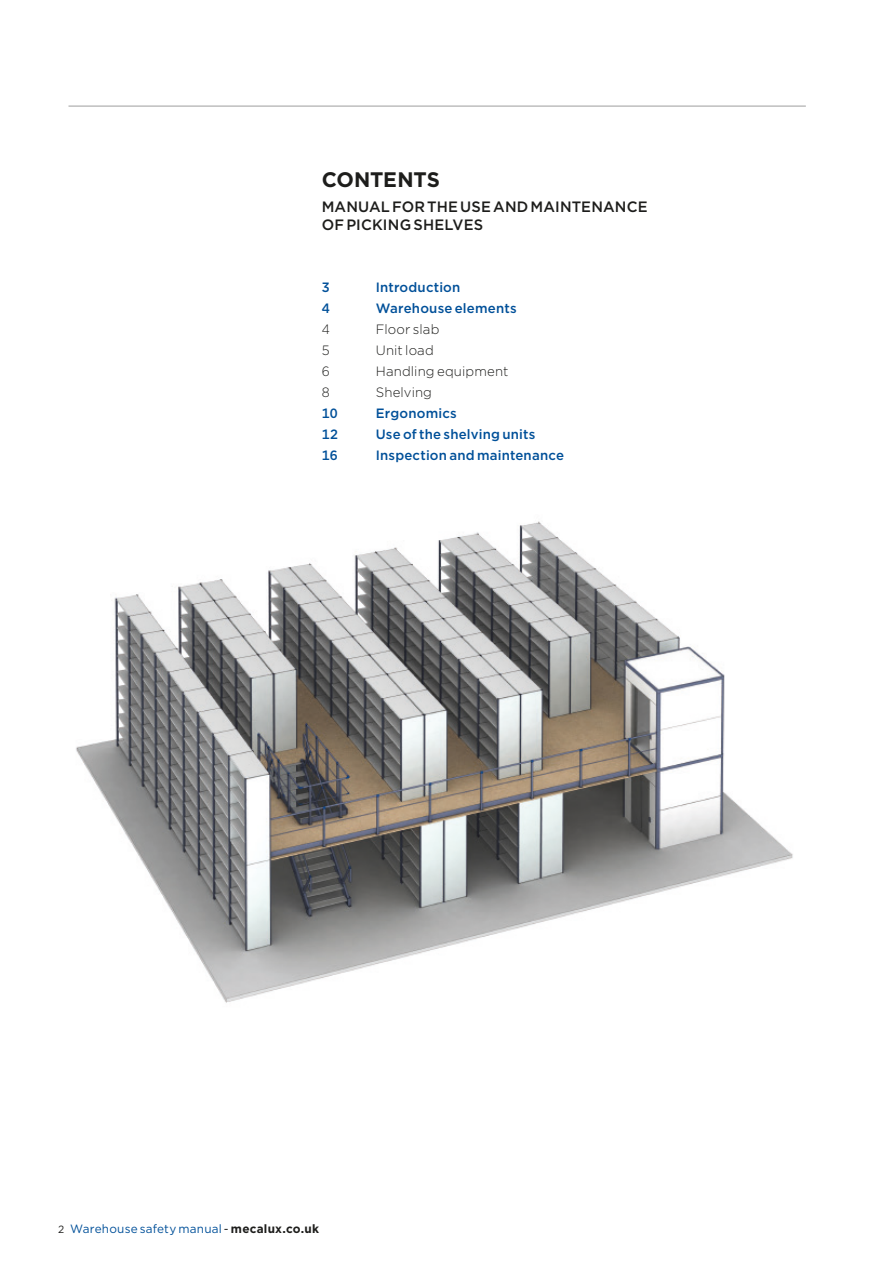
<style>
.page{position:relative;width:893px;height:1263px;background:#fff}
.page>*{position:absolute;margin:0;border:0;box-sizing:border-box;transform-origin:0 0}
.t1{font:700 21px "Gotham";letter-spacing:-.005em;color:#1d1d1b}
.t2{font:500 15px/18px "Gotham";letter-spacing:.01em;color:#1d1d1b}
.t3{font:500 13.5px "Gotham";letter-spacing:.015em;color:#005099}
.t4{font:300 13.5px "Gotham";letter-spacing:.01em;color:#1d1d1b}
.t5{font:12px "Gotham";letter-spacing:.02em;color:#005099}
.s1{font-size:10.5px;color:#1d1d1b}
.s2{color:#1d1d1b}
.s3{font-weight:700;color:#1d1d1b}
</style>
<div class="page">
<hr style="left:68px;top:106px;width:738px;height:1px;background:#9d9d9d">
<img style="left:76px;top:521px;width:717px;height:482px">
<h1 class="t1" style="left:322px;top:166px;width:120px">CONTENTS</h1>
<p class="t2" style="left:322px;top:198px;width:327px">MANUAL FOR THE USE AND MAINTENANCE<br>OF PICKING SHELVES</p>
<p class="t3" style="left:322px;top:278px;width:9px">3</p>
<p class="t3" style="left:376px;top:278px;width:86px">Introduction</p>
<p class="t3" style="left:322px;top:299px;width:9px">4</p>
<p class="t3" style="left:376px;top:299px;width:142px">Warehouse elements</p>
<p class="t4" style="left:322px;top:321px;width:9px">4</p>
<p class="t4" style="left:376px;top:321px;width:65px">Floor slab</p>
<p class="t4" style="left:322px;top:342px;width:9px">5</p>
<p class="t4" style="left:376px;top:342px;width:60px">Unit load</p>
<p class="t4" style="left:322px;top:363px;width:9px">6</p>
<p class="t4" style="left:376px;top:363px;width:134px">Handling equipment</p>
<p class="t4" style="left:322px;top:384px;width:9px">8</p>
<p class="t4" style="left:376px;top:384px;width:58px">Shelving</p>
<p class="t3" style="left:322px;top:405px;width:17px">10</p>
<p class="t3" style="left:376px;top:405px;width:83px">Ergonomics</p>
<p class="t3" style="left:322px;top:426px;width:18px">12</p>
<p class="t3" style="left:376px;top:426px;width:161px">Use of the shelving units</p>
<p class="t3" style="left:322px;top:447px;width:18px">16</p>
<p class="t3" style="left:376px;top:447px;width:190px">Inspection and maintenance</p>
<p class="t5" style="left:58px;top:1221px;width:263px"><span class="s1">2</span> Warehouse safety manual <span class="s2">-</span> <span class="s3">mecalux.co.uk</span></p>
</div>
